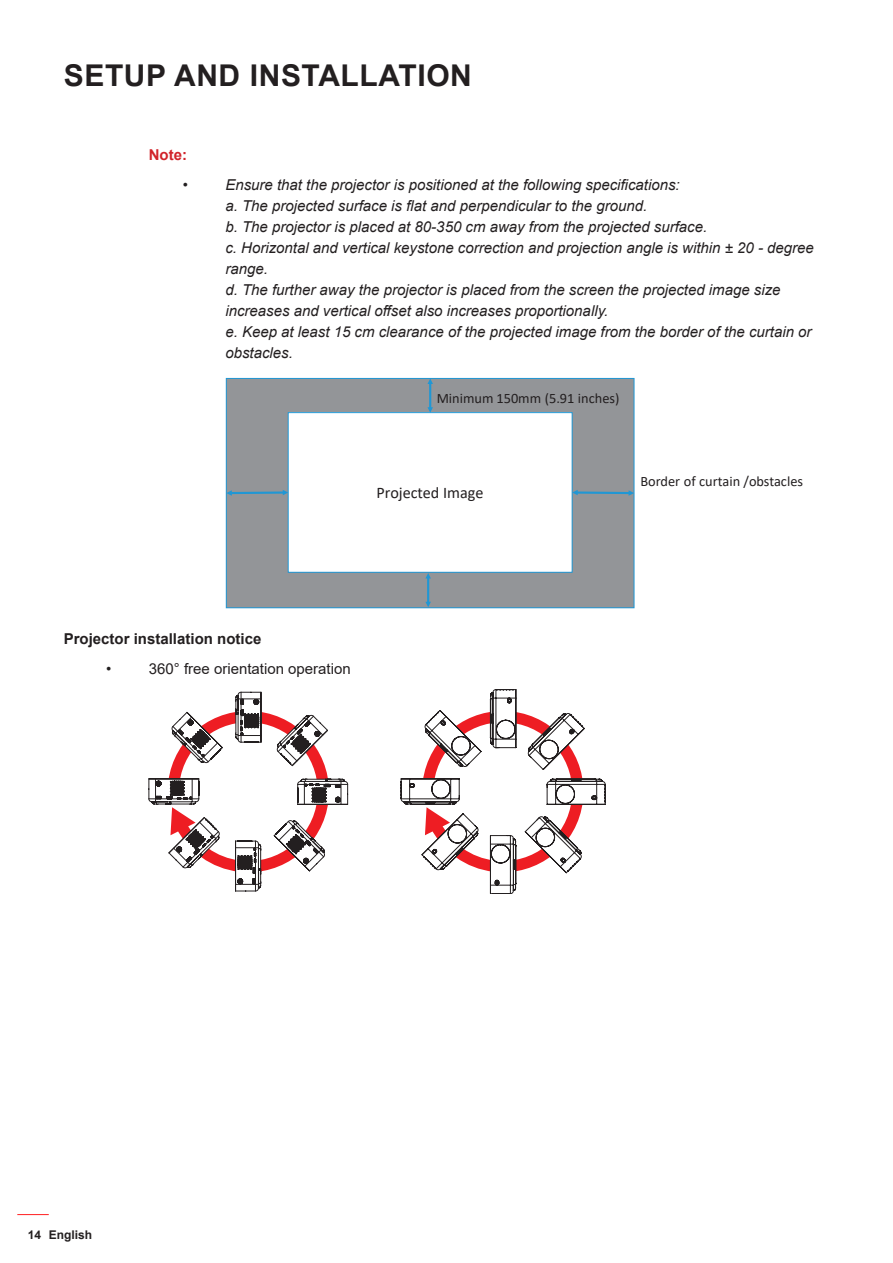
<style>
.page{position:relative;width:893px;height:1263px;background:#fff}
.page>*{position:absolute;margin:0;border:0;box-sizing:border-box;transform-origin:0 0}
.t1{font:700 30px "Arial";letter-spacing:.02em;color:#231f20}
.t2{font:16.2px "Calibri";color:#231f20}
.t3{font:italic 15px/21px "Arial";color:#231f20}
.t4{font:15px "Arial";color:#231f20}
.Heading_3{font:700 15px "Arial";color:#231f20}
.Note{font:700 15px "Arial";color:#d1232a}
.t5{font:14.4px "Calibri";color:#231f20}
.t6{font:700 12px "Arial";color:#231f20}
</style>
<div class="page">
<hr style="left:17px;top:1214px;width:32px;height:1px;background:#ff1f20">
<div style="left:226px;top:378px;width:408px;height:230px;background:#939598"></div>
<div style="left:226px;top:378px;width:409px;height:230px;border:1px solid #2097d4"></div>
<div style="left:288px;top:413px;width:284px;height:159px;background:#fff"></div>
<hr style="left:429px;top:383px;width:2px;height:25px;background:#2097d4">
<svg style="left:427px;top:407px;width:6px;height:5px"></svg>
<svg style="left:427px;top:378px;width:6px;height:6px"></svg>
<hr style="left:427px;top:578px;width:2px;height:25px;background:#2097d4">
<svg style="left:425px;top:602px;width:6px;height:5px"></svg>
<svg style="left:425px;top:573px;width:6px;height:5px"></svg>
<div style="left:288px;top:412px;width:285px;height:161px;border:1px solid #2097d4"></div>
<svg style="left:572px;top:490px;width:62px;height:6px"></svg>
<svg style="left:226px;top:490px;width:62px;height:6px"></svg>
<svg style="left:401px;top:689px;width:204px;height:205px"></svg>
<svg style="left:149px;top:692px;width:199px;height:199px"></svg>
<h1 class="t1" style="left:64px;top:54px;width:410px">SETUP AND INSTALLATION</h1>
<p class="Note" style="left:149px;top:144px;width:40px">Note:</p>
<p class="t3" style="left:225px;top:174px;width:590px">Ensure that the projector is positioned at the following specifications:<br>a. The projected surface is flat and perpendicular to the ground.<br>b. The projector is placed at 80-350 cm away from the projected surface.<br>c. Horizontal and vertical keystone correction and projection angle is within ± 20 - degree range.<br>d. The further away the projector is placed from the screen the projected image size increases and vertical offset also increases proportionally.<br>e. Keep at least 15 cm clearance of the projected image from the border of the curtain or obstacles.</p>
<p class="t5" style="left:437px;top:388px;width:184px">Minimum 150mm (5.91 inches)</p>
<p class="t2" style="left:377px;top:481px;width:108px">Projected Image</p>
<p class="t5" style="left:640px;top:471px;width:164px">Border of curtain /obstacles</p>
<p class="Heading_3" style="left:64px;top:628px;width:199px">Projector installation notice</p>
<p class="t4" style="left:149px;top:659px;width:203px">360° free orientation operation</p>
<p class="t6" style="left:28px;top:1226px;width:66px">14 English</p>
</div>
